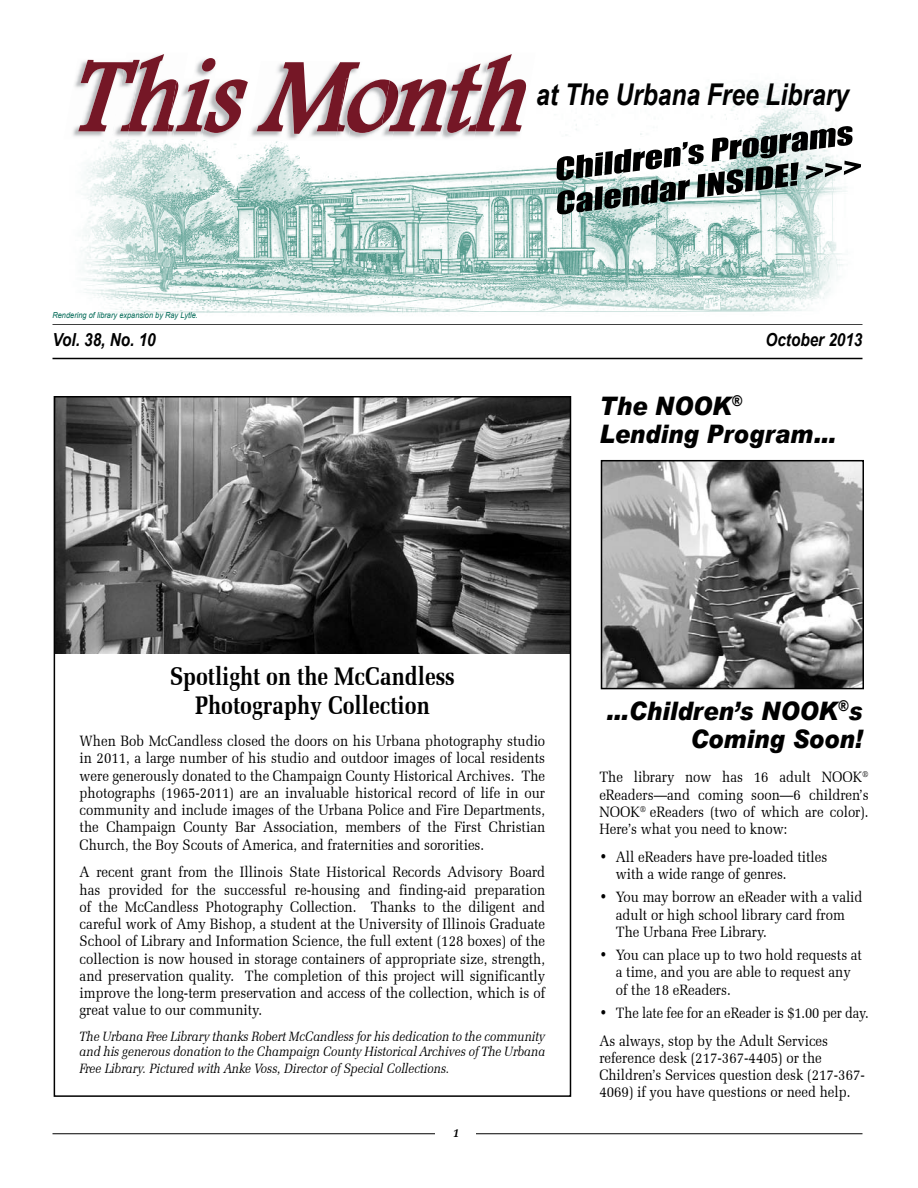
<style>
.page{position:relative;width:918px;height:1188px;background:#fff}
.page>*{position:absolute;margin:0;border:0;box-sizing:border-box;transform-origin:0 0}
.t1{font:italic 700 30px "Arial Narrow";color:#000}
.t2{font:italic 900 25.5px/28.5px "Arial";color:#000;scale:.9 1}
.t3{font:700 25.5px/28.5px "Zapf Elliptical 711 BT";color:#000;text-align:center;scale:.85 1}
.t4{font:italic 700 18px "Arial";color:#000;scale:.85 1}
.t5{font:15px/17.2px "Zapf Elliptical 711 BT";color:#000;scale:.9 1}
.t6{font:italic 13.5px/15px "Zapf Elliptical 711 BT";color:#000;scale:.9 1}
.t7{font:italic 700 12px "Zapf Elliptical 711 BT";color:#000;scale:.9 1}
.t8{font:italic 8.25px "Arial";color:#006956;scale:.9 1}
</style>
<div class="page">
<img style="left:57px;top:399px;width:511px;height:255px">
<div style="left:54px;top:396px;width:517px;height:701px;border:2px solid #000"></div>
<hr style="left:52px;top:323px;width:810px;height:2px;background:#000">
<hr style="left:52px;top:358px;width:810px;height:1px;background:#000">
<hr style="left:52px;top:1133px;width:810px;height:1px;background:#000">
<div style="left:436px;top:1114px;width:40px;height:40px;background:#fff"></div>
<img style="left:81px;top:85px;width:762px;height:228px">
<img style="left:141px;top:133px;width:25px;height:6px">
<img style="left:72px;top:133px;width:40px;height:6px">
<img style="left:112px;top:133px;width:29px;height:6px">
<img style="left:194px;top:133px;width:53px;height:7px">
<img style="left:183px;top:133px;width:12px;height:6px">
<img style="left:166px;top:133px;width:17px;height:6px">
<img style="left:195px;top:133px;width:18px;height:6px">
<svg style="left:73px;top:54px;width:174px;height:79px"></svg>
<img style="left:247px;top:81px;width:115px;height:60px">
<img style="left:488px;top:85px;width:48px;height:54px">
<img style="left:435px;top:134px;width:39px;height:6px">
<img style="left:459px;top:134px;width:29px;height:5px">
<img style="left:359px;top:134px;width:44px;height:6px">
<img style="left:336px;top:134px;width:23px;height:6px">
<img style="left:403px;top:134px;width:32px;height:5px">
<img style="left:435px;top:134px;width:17px;height:5px">
<img style="left:379px;top:134px;width:24px;height:5px">
<svg style="left:256px;top:54px;width:278px;height:80px"></svg>
<svg style="left:556px;top:121px;width:306px;height:94px"></svg>
<img style="left:604px;top:463px;width:257px;height:223px">
<div style="left:601px;top:460px;width:263px;height:229px;border:2px solid #000"></div>
<p class="t8" style="left:52px;top:309px;width:163px">Rendering of library expansion by Ray Lytle.</p>
<h1 class="t1" style="left:536px;top:72px;width:314px">at The Urbana Free Library</h1>
<p class="t4" style="left:52px;top:328px;width:123px">Vol. 38, No. 10</p>
<p class="t4" style="left:766px;top:328px;width:116px">October 2013</p>
<h2 class="t2" style="left:599px;top:391px;width:265px">The NOOK<sup>®<br></sup>Lending Program…</h2>
<h2 class="t3" style="left:170px;top:662px;width:337px">Spotlight on the McCandless<br>Photography Collection</h2>
<p class="t5" style="left:80px;top:732px;width:519px;text-align:justify">When Bob McCandless closed the doors on his Urbana photography studio in 2011, a large number of his studio and outdoor images of local residents were generously donated to the Champaign County Historical Archives. The photographs (1965-2011) are an invaluable historical record of life in our community and include images of the Urbana Police and Fire Departments, the Champaign County Bar Association, members of the First Christian Church, the Boy Scouts of America, and fraternities and sororities.</p>
<p class="t5" style="left:80px;top:864px;width:519px;text-align:justify">A recent grant from the Illinois State Historical Records Advisory Board has provided for the successful re-housing and finding-aid preparation of the McCandless Photography Collection. Thanks to the diligent and careful work of Amy Bishop, a student at the University of Illinois Graduate School of Library and Information Science, the full extent (128 boxes) of the collection is now housed in storage containers of appropriate size, strength, and preservation quality. The completion of this project will significantly improve the long-term preservation and access of the collection, which is of great value to our community.</p>
<p class="t6" style="left:80px;top:1029px;width:519px">The Urbana Free Library thanks Robert McCandless for his dedication to the community and his generous donation to the Champaign County Historical Archives of The Urbana</p>
<p class="t6" style="left:80px;top:1061px;width:412px">Free Library. Pictured with Anke Voss, Director of Special Collections.</p>
<p class="t7" style="left:453px;top:1126px;width:8px">1</p>
<h2 class="t2" style="left:606px;top:696px;width:287px;text-align:right">…Children’s NOOK<sup>®</sup>s<br>Coming Soon!</h2>
<p class="t5" style="left:599px;top:769px;width:301px;text-align:justify">The library now has 16 adult NOOK<sup>® </sup>eReaders—and coming soon—6 children’s NOOK<sup>®</sup> eReaders (two of which are color).<br>Here’s what you need to know:</p>
<p class="t5" style="left:616px;top:848px;width:236px;text-indent:-16px">• All eReaders have pre-loaded titles with a wide range of genres.</p>
<p class="t5" style="left:616px;top:889px;width:276px;text-indent:-17px">• You may borrow an eReader with a valid adult or high school library card from<br>The Urbana Free Library.</p>
<p class="t5" style="left:616px;top:946px;width:275px;text-indent:-16px">• You can place up to two hold requests at a time, and you are able to request any of the 18 eReaders.</p>
<p class="t5" style="left:599px;top:999px;width:301px;line-height:27.8px">• The late fee for an eReader is $1.00 per day.<br>As always, stop by the Adult Services</p>
<p class="t5" style="left:599px;top:1049px;width:297px">reference desk (217-367-4405) or the<br>Children’s Services question desk (217-367-<br>4069) if you have questions or need help.</p>
</div>
